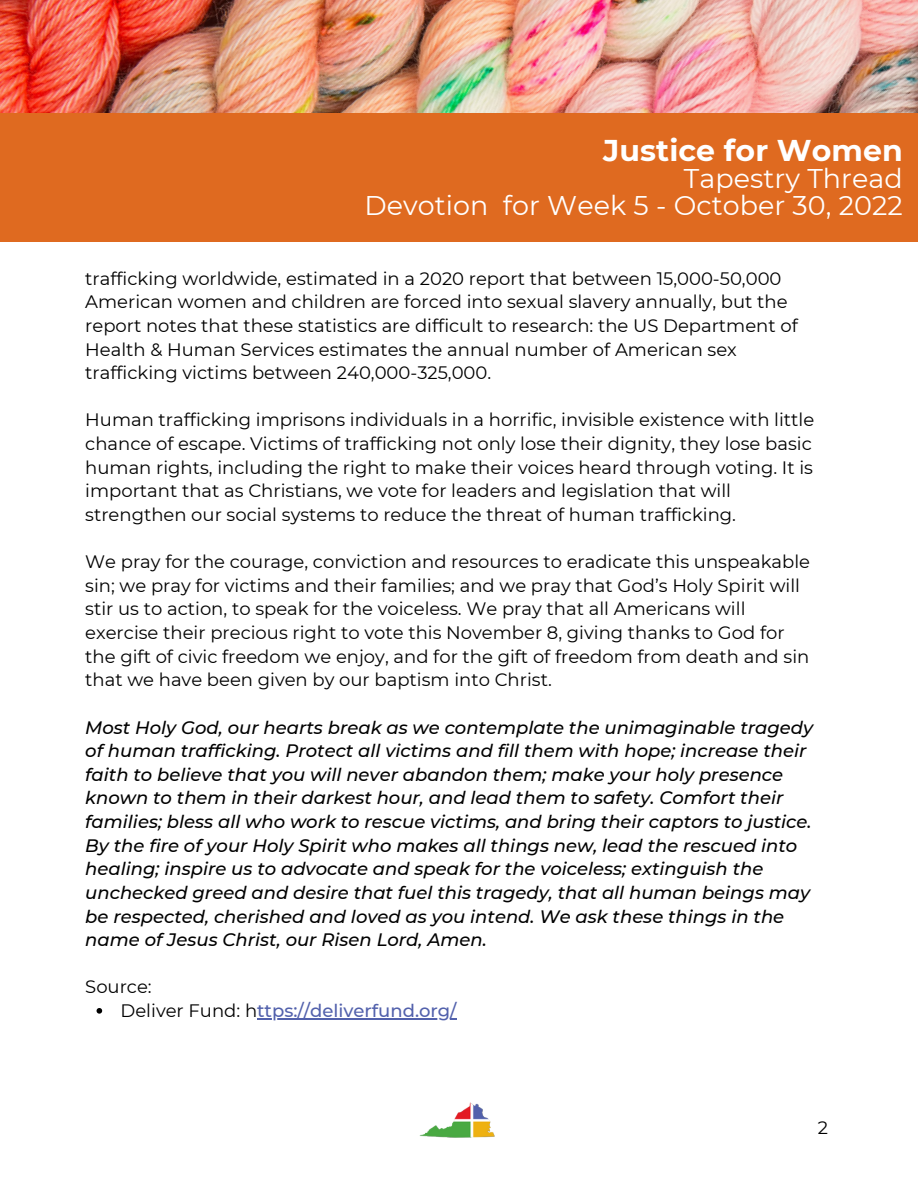
<style>
.page{position:relative;width:918px;height:1188px;background:#fff}
.page>*{position:absolute;margin:0;border:0;box-sizing:border-box;transform-origin:0 0}
.t1{font:700 30px "Montserrat";letter-spacing:.005em;color:#fff}
.t2{font:27px/27px "Montserrat";letter-spacing:.005em;color:#fff;text-align:right}
.t3{font:18px/23.7px "Montserrat";color:#000}
.t4{font:italic 500 18px/23.7px "Montserrat";color:#000}
.t5{font:500 18px "Montserrat";color:#5261ac}
.s1{font-weight:400;color:#000}
</style>
<div class="page">
<img style="left:0;top:0;width:918px;height:114px">
<div style="left:0;top:114px;width:918px;height:128px;background:#df6a20"></div>
<img style="left:419px;top:1102px;width:76px;height:36px">
<svg style="left:97px;top:1008px;width:5px;height:6px"></svg>
<hr style="left:257px;top:1018px;width:200px;height:1px;background:#5261ac">
<h1 class="t1" style="left:603px;top:132px;width:301px">Justice for Women</h1>
<h2 class="t2" style="left:364px;top:165px;width:540px">Tapestry Thread<br>Devotion for Week 5 - October 30, 2022</h2>
<p class="t3" style="left:85px;top:266px;width:714px">trafficking worldwide, estimated in a 2020 report that between 15,000-50,000<br>American women and children are forced into sexual slavery annually, but the report notes that these statistics are difficult to research: the US Department of Health &amp; Human Services estimates the annual number of American sex trafficking victims between 240,000-325,000.</p>
<p class="t3" style="left:85px;top:408px;width:731px">Human trafficking imprisons individuals in a horrific, invisible existence with little chance of escape. Victims of trafficking not only lose their dignity, they lose basic human rights, including the right to make their voices heard through voting. It is important that as Christians, we vote for leaders and legislation that will strengthen our social systems to reduce the threat of human trafficking.</p>
<p class="t3" style="left:85px;top:550px;width:726px">We pray for the courage, conviction and resources to eradicate this unspeakable sin; we pray for victims and their families; and we pray that God’s Holy Spirit will stir us to action, to speak for the voiceless. We pray that all Americans will exercise their precious right to vote this November 8, giving thanks to God for the gift of civic freedom we enjoy, and for the gift of freedom from death and sin that we have been given by our baptism into Christ.</p>
<p class="t4" style="left:85px;top:715px;width:729px">Most Holy God, our hearts break as we contemplate the unimaginable tragedy of human trafficking. Protect all victims and fill them with hope; increase their faith to believe that you will never abandon them; make your holy presence known to them in their darkest hour, and lead them to safety. Comfort their families; bless all who work to rescue victims, and bring their captors to justice.<br>By the fire of your Holy Spirit who makes all things new, lead the rescued into healing; inspire us to advocate and speak for the voiceless; extinguish the unchecked greed and desire that fuel this tragedy, that all human beings may be respected, cherished and loved as you intend. We ask these things in the name of Jesus Christ, our Risen Lord, Amen.</p>
<p class="t3" style="left:85px;top:975px;width:68px">Source:</p>
<p class="t5" style="left:121px;top:1000px;width:338px"><span class="s1">Deliver Fund: h</span>ttps://deliverfund.org/</p>
<p class="t3" style="left:818px;top:1116px;width:12px">2</p>
</div>
